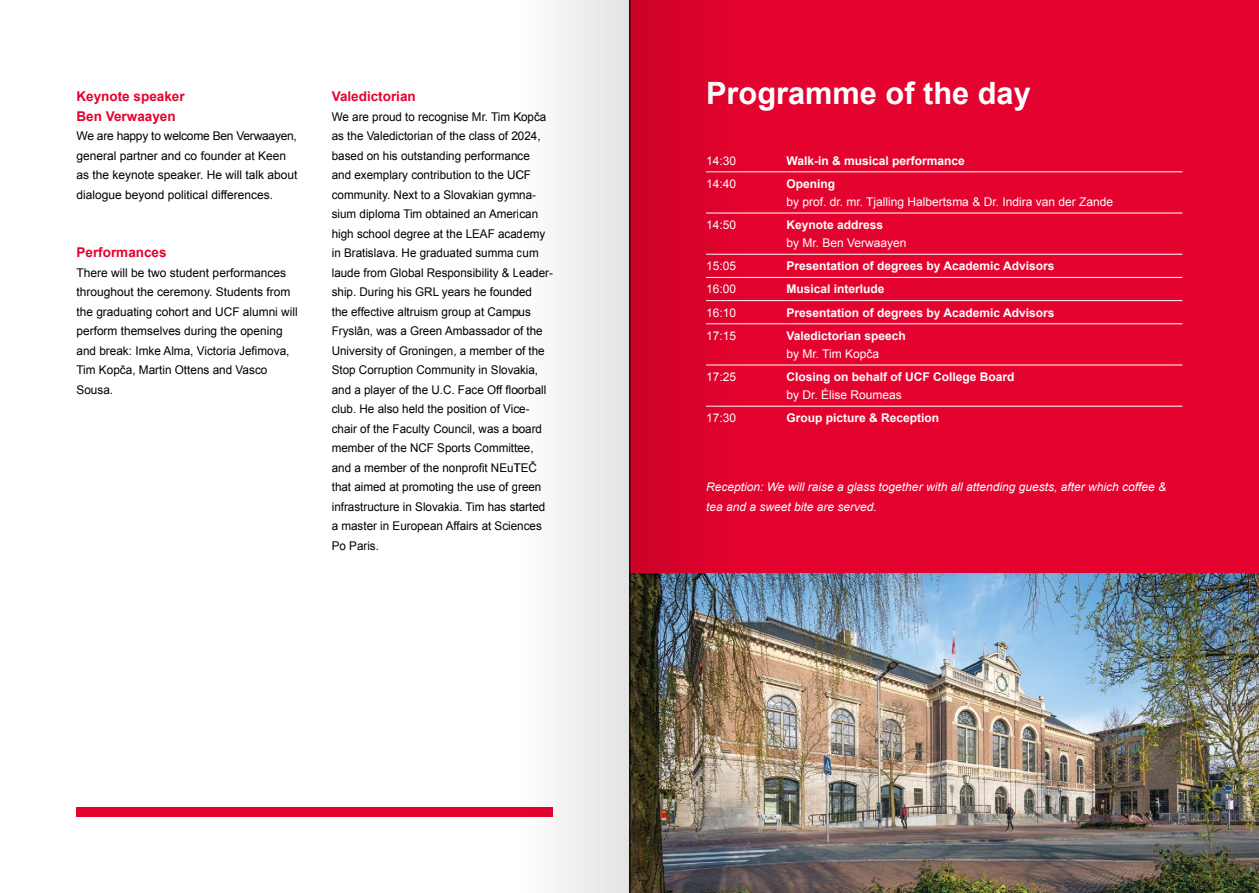
<style>
.page{position:relative;width:1259px;height:893px;background:#fff}
.page>*{position:absolute;margin:0;border:0;box-sizing:border-box;transform-origin:0 0}
.t1{font:700 30.75px "Arial";color:#fff}
.t2{font:700 13.5px/19.5px "Arial";color:#e4032e}
.t3{font:12px/19.5px "Arial";color:#000}
.t4{font:700 12px "Arial";color:#fff}
.t5{font:12px "Arial";color:#fff}
.t6{font:italic 12px/19.5px "Arial";color:#fff}
</style>
<div class="page">
<div style="left:629px;top:0;width:630px;height:893px;background:#e4032e"></div>
<hr style="left:706px;top:172px;width:80px;height:1px;background:#fff">
<hr style="left:786px;top:172px;width:396px;height:1px;background:#fff">
<hr style="left:706px;top:213px;width:80px;height:1px;background:#fff">
<hr style="left:786px;top:213px;width:396px;height:1px;background:#fff">
<hr style="left:706px;top:254px;width:80px;height:1px;background:#fff">
<hr style="left:786px;top:254px;width:396px;height:1px;background:#fff">
<hr style="left:706px;top:277px;width:80px;height:1px;background:#fff">
<hr style="left:786px;top:277px;width:396px;height:1px;background:#fff">
<hr style="left:706px;top:300px;width:80px;height:1px;background:#fff">
<hr style="left:786px;top:300px;width:396px;height:1px;background:#fff">
<hr style="left:706px;top:323px;width:80px;height:1px;background:#fff">
<hr style="left:786px;top:323px;width:396px;height:1px;background:#fff">
<hr style="left:706px;top:365px;width:80px;height:1px;background:#fff">
<hr style="left:786px;top:365px;width:396px;height:1px;background:#fff">
<hr style="left:706px;top:406px;width:80px;height:1px;background:#fff">
<hr style="left:786px;top:406px;width:396px;height:1px;background:#fff">
<img style="left:741px;top:573px;width:518px;height:320px">
<div style="left:77px;top:807px;width:476px;height:9px;background:#e4032e"></div>
<img style="left:630px;top:0;width:111px;height:893px">
<div style="left:518px;top:0;width:111px;height:893px;background:linear-gradient(to right,#fefcfc,#e3e4e4)"></div>
<hr style="left:629px;top:0;width:1px;height:893px;background:#000">
<p class="t2" style="left:77px;top:87px;width:110px">Keynote speaker<br>Ben Verwaayen</p>
<p class="t3" style="left:77px;top:126px;width:222px">We are happy to welcome Ben Verwaayen, general partner and co founder at Keen as the keynote speaker. He will talk about dialogue beyond political differences.</p>
<p class="t2" style="left:77px;top:243px;width:92px">Performances</p>
<p class="t3" style="left:77px;top:263px;width:223px">There will be two student performances throughout the ceremony. Students from the graduating cohort and UCF alumni will perform themselves during the opening and break: Imke Alma, Victoria Jefimova, Tim Kopča, Martin Ottens and Vasco Sousa.</p>
<p class="t2" style="left:332px;top:87px;width:86px">Valedictorian</p>
<p class="t3" style="left:332px;top:107px;width:222px">We are proud to recognise Mr. Tim Kopča as the Valedictorian of the class of 2024, based on his outstanding performance and exemplary contribution to the UCF community. Next to a Slovakian gymna&shy;sium diploma Tim obtained an American high school degree at the LEAF academy in Bratislava. He graduated summa cum laude from Global Responsibility &amp; Leader&shy;ship. During his GRL years he founded<br>the effective altruism group at Campus Fryslân, was a Green Ambassador of the University of Groningen, a member of the Stop Corruption Community in Slovakia, and a player of the U.C. Face Off floorball club. He also held the position of Vice&shy;chair of the Faculty Council, was a board member of the NCF Sports Committee, and a member of the nonprofit NEuTEČ that aimed at promoting the use of green infrastructure in Slovakia. Tim has started a master in European Affairs at Sciences Po Paris.</p>
<h1 class="t1" style="left:706px;top:73px;width:326px">Programme of the day</h1>
<p class="t5" style="left:706px;top:153px;width:32px">14:30</p>
<p class="t4" style="left:786px;top:152px;width:180px">Walk-in &amp; musical performance</p>
<p class="t5" style="left:706px;top:176px;width:32px">14:40</p>
<p class="t4" style="left:786px;top:176px;width:50px">Opening</p>
<p class="t5" style="left:786px;top:194px;width:328px">by prof. dr. mr. Tjalling Halbertsma &amp; Dr. Indira van der Zande</p>
<p class="t5" style="left:706px;top:217px;width:32px">14:50</p>
<p class="t4" style="left:786px;top:217px;width:98px">Keynote address</p>
<p class="t5" style="left:786px;top:235px;width:122px">by Mr. Ben Verwaayen</p>
<p class="t5" style="left:706px;top:258px;width:32px">15:05</p>
<p class="t4" style="left:786px;top:258px;width:269px">Presentation of degrees by Academic Advisors</p>
<p class="t5" style="left:706px;top:281px;width:32px">16:00</p>
<p class="t4" style="left:786px;top:281px;width:100px">Musical interlude</p>
<p class="t5" style="left:706px;top:304px;width:32px">16:10</p>
<p class="t4" style="left:786px;top:304px;width:269px">Presentation of degrees by Academic Advisors</p>
<p class="t5" style="left:706px;top:328px;width:32px">17:15</p>
<p class="t4" style="left:786px;top:328px;width:121px">Valedictorian speech</p>
<p class="t5" style="left:786px;top:346px;width:94px">by Mr. Tim Kopča</p>
<p class="t5" style="left:706px;top:369px;width:32px">17:25</p>
<p class="t4" style="left:786px;top:369px;width:230px">Closing on behalf of UCF College Board</p>
<p class="t5" style="left:786px;top:387px;width:117px">by Dr. Élise Roumeas</p>
<p class="t5" style="left:706px;top:410px;width:32px">17:30</p>
<p class="t4" style="left:786px;top:410px;width:154px">Group picture &amp; Reception</p>
<p class="t6" style="left:706px;top:477px;width:461px">Reception: We will raise a glass together with all attending guests, after which coffee &amp; tea and a sweet bite are served.</p>
</div>
